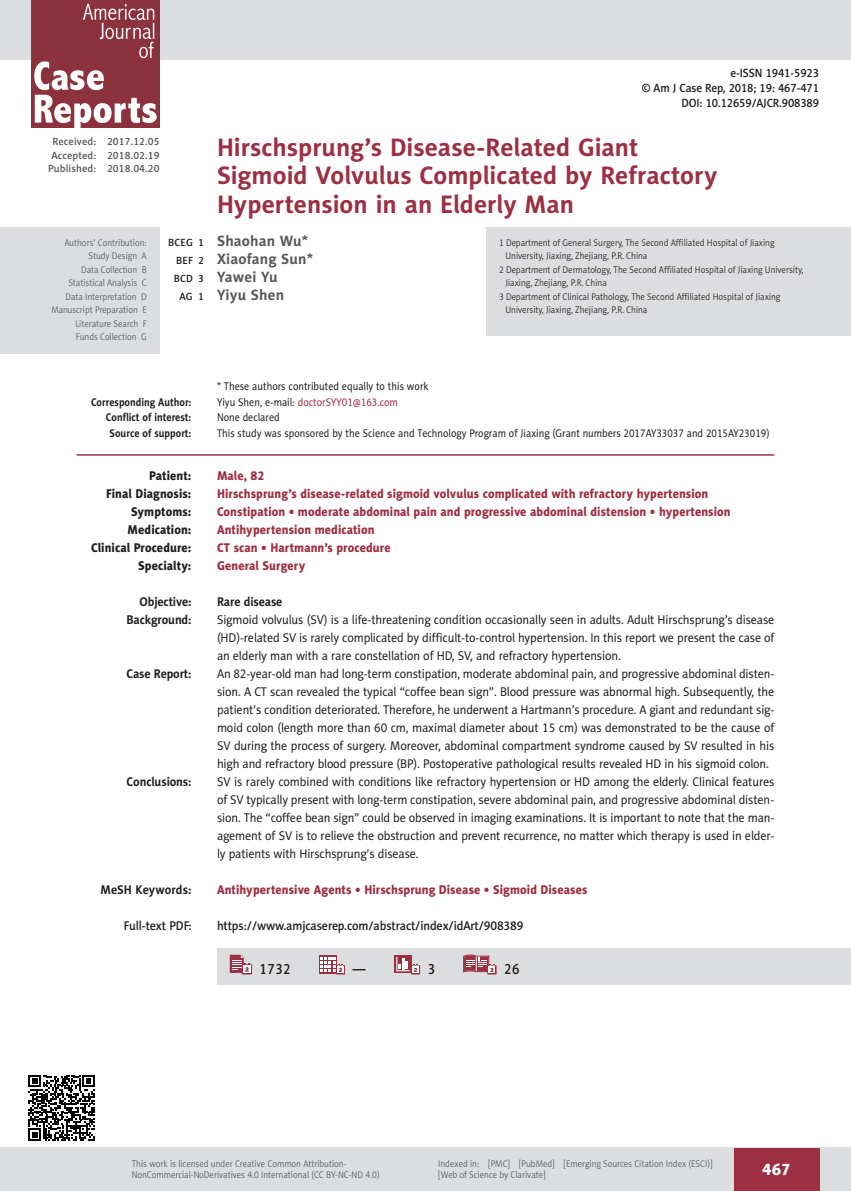
<style>
.page{position:relative;width:851px;height:1191px;background:#fff}
.page>*{position:absolute;margin:0;border:0;box-sizing:border-box;transform-origin:0 0}
.AJCR_Tytul{font:700 25.5px/28.5px "Naomi Sans EFN";color:#9d2f42}
.t1{font:16.5px "Naomi Sans EFN Heavy";color:#fff}
.AJCR_Autorzy{font:700 15px "Naomi Sans EFN";letter-spacing:.01em;color:#57585a}
.AJCR_dane{font:15px "Naomi Sans EFN Medium";letter-spacing:.03em;color:#231f20;scale:.9 1}
.AJCR_Summary_body{font:12.75px/18px "Naomi Sans EFN";letter-spacing:-.01em;color:#231f20;text-align:justify;scale:.95 1}
.AJCR_keywords{font:12.75px "Naomi Sans EFN Heavy";letter-spacing:.005em;color:#9d2f42;scale:.95 1}
.AJCR_keywords-2{font:12.75px "Naomi Sans EFN Heavy";letter-spacing:.005em;color:#231f20;scale:.95 1}
.AJCR_full_text_pdf{font:12.75px "Naomi Sans EFN Medium";letter-spacing:-.01em;color:#231f20;scale:.95 1}
.AJCR_Summary_body-2{font:700 12.75px "Naomi Sans EFN";letter-spacing:-.01em;color:#231f20;scale:.95 1}
.AJCR_keywords-3{font:700 12.75px "Naomi Sans EFN";letter-spacing:.005em;color:#231f20;scale:.95 1}
.AJCR_full_text_pdf-2{font:12px "Naomi Sans EFN Medium";letter-spacing:-.01em;color:#231f20;scale:.95 1}
.AJCR_Adres{font:11.25px "Naomi Sans EFN";color:#231f20;scale:.9 1}
.AJCR_Adres-2{font:700 11.25px "Naomi Sans EFN";color:#231f20;scale:.9 1}
.AJCR_Summary_body-3{font:11.25px "Naomi Sans EFN";color:#231f20;scale:.9 1}
.AJCR_Adres-3{font:11.25px "Naomi Sans EFN";color:#9d2f42;scale:.9 1}
.t2{font:10.5px "Naomi Sans EFN Medium";letter-spacing:.01em;color:#57585a}
.t3{font:9.75px/11.2px "Naomi Sans EFN Light";color:#57585a;scale:.9 1}
.AJCR_Afiliacja{font:9.75px/13.5px "Naomi Sans EFN Light";color:#231f20;scale:.9 1}
.s1{font-family:"Naomi Sans EFN Medium";font-weight:400;font-size:10.5px;color:#231f20}
.s2{color:#231f20}
</style>
<div class="page">
<div style="left:217px;top:948px;width:633px;height:36px;background:#dcdddf"></div>
<svg style="left:230px;top:954px;width:22px;height:20px"></svg>
<div style="left:319px;top:955px;width:17px;height:18px;background:#9d2f42"></div>
<svg style="left:320px;top:956px;width:25px;height:18px"></svg>
<div style="left:394px;top:955px;width:18px;height:18px;background:#9d2f42"></div>
<svg style="left:396px;top:957px;width:24px;height:17px"></svg>
<svg style="left:463px;top:954px;width:33px;height:20px"></svg>
<hr style="left:77px;top:454px;width:697px;height:2px;background:#9d2f42">
<div style="left:0;top:228px;width:159px;height:126px;background:#dcdddf"></div>
<div style="left:486px;top:228px;width:364px;height:108px;background:#dcdddf"></div>
<svg style="left:28px;top:1075px;width:67px;height:66px"></svg>
<div style="left:0;top:1148px;width:850px;height:43px;background:#dcdddf"></div>
<div style="left:733px;top:1147px;width:86px;height:43px;background:#9d2f42"></div>
<div style="left:0;top:0;width:850px;height:60px;background:#dcdddf"></div>
<img style="left:32px;top:0;width:127px;height:127px">
<p class="AJCR_full_text_pdf-2" style="left:730px;top:66px;width:95px">e-ISSN 1941-5923</p>
<p class="AJCR_full_text_pdf-2" style="left:641px;top:81px;width:188px">© Am J Case Rep, 2018; 19: 467-471</p>
<p class="AJCR_full_text_pdf-2" style="left:681px;top:96px;width:146px">DOI: 10.12659/AJCR.908389</p>
<p class="t2" style="left:52px;top:136px;width:109px">Received: 2017.12.05</p>
<p class="t2" style="left:51px;top:149px;width:110px">Accepted: 2018.02.19</p>
<p class="t2" style="left:48px;top:163px;width:113px">Published: 2018.04.20</p>
<p class="t3" style="left:64px;top:237px;width:93px">Authors’ Contribution:</p>
<p class="t3" style="left:88px;top:250px;width:66px">Study Design A</p>
<p class="t3" style="left:81px;top:264px;width:74px">Data Collection B</p>
<p class="t3" style="left:68px;top:277px;width:89px">Statistical Analysis C</p>
<p class="t3" style="left:65px;top:291px;width:92px">Data Interpretation D</p>
<p class="t3" style="left:51px;top:304px;width:107px">Manuscript Preparation E</p>
<p class="t3" style="left:75px;top:318px;width:81px">Literature Search F</p>
<p class="t3" style="left:76px;top:331px;width:80px">Funds Collection G</p>
<p class="AJCR_Tytul" style="left:217px;top:133px;width:502px">Hirschsprung’s Disease-Related Giant<br>Sigmoid Volvulus Complicated by Refractory<br>Hypertension in an Elderly Man</p>
<p class="AJCR_Autorzy" style="left:168px;top:232px;width:141px"><span class="s1">BCEG 1</span> Shaohan Wu*</p>
<p class="AJCR_Autorzy" style="left:176px;top:250px;width:138px"><span class="s1">BEF 2</span> Xiaofang Sun*</p>
<p class="AJCR_Autorzy" style="left:174px;top:268px;width:105px"><span class="s1">BCD 3</span> Yawei Yu</p>
<p class="AJCR_Autorzy" style="left:179px;top:286px;width:106px"><span class="s1">AG 1</span> Yiyu Shen</p>
<p class="AJCR_Afiliacja" style="left:505px;top:236px;width:300px;text-indent:-6px">1 Department of General Surgery, The Second Affiliated Hospital of Jiaxing<br>University, Jiaxing, Zhejiang, P.R. China</p>
<p class="AJCR_Afiliacja" style="left:505px;top:263px;width:332px;text-indent:-6px">2 Department of Dermatology, The Second Affiliated Hospital of Jiaxing University,<br>Jiaxing, Zhejiang, P.R. China</p>
<p class="AJCR_Afiliacja" style="left:505px;top:290px;width:307px;text-indent:-6px">3 Department of Clinical Pathology, The Second Affiliated Hospital of Jiaxing<br>University, Jiaxing, Zhejiang, P.R. China</p>
<p class="AJCR_Summary_body-3" style="left:217px;top:379px;width:236px">* These authors contributed equally to this work</p>
<p class="AJCR_Adres-2" style="left:91px;top:395px;width:113px">Corresponding Author:</p>
<p class="AJCR_Adres-3" style="left:217px;top:395px;width:202px"><span class="s2">Yiyu Shen, e-mail:</span> doctorSYY01@163.com</p>
<p class="AJCR_Adres-2" style="left:106px;top:411px;width:97px">Conflict of interest:</p>
<p class="AJCR_Adres" style="left:217px;top:411px;width:71px">None declared</p>
<p class="AJCR_Adres-2" style="left:110px;top:427px;width:92px">Source of support:</p>
<p class="AJCR_Adres" style="left:217px;top:427px;width:615px">This study was sponsored by the Science and Technology Program of Jiaxing (Grant numbers 2017AY33037 and 2015AY23019)</p>
<p class="AJCR_keywords-2" style="left:149px;top:468px;width:46px">Patient:</p>
<p class="AJCR_keywords" style="left:217px;top:468px;width:51px">Male, 82</p>
<p class="AJCR_keywords-2" style="left:106px;top:486px;width:91px">Final Diagnosis:</p>
<p class="AJCR_keywords" style="left:217px;top:486px;width:518px">Hirschsprung’s disease-related sigmoid volvulus complicated with refractory hypertension</p>
<p class="AJCR_keywords-2" style="left:131px;top:504px;width:65px">Symptoms:</p>
<p class="AJCR_keywords" style="left:217px;top:504px;width:542px">Constipation • moderate abdominal pain and progressive abdominal distension • hypertension</p>
<p class="AJCR_keywords-2" style="left:128px;top:522px;width:69px">Medication:</p>
<p class="AJCR_keywords" style="left:217px;top:522px;width:167px">Antihypertension medication</p>
<p class="AJCR_keywords-2" style="left:91px;top:540px;width:107px">Clinical Procedure:</p>
<p class="AJCR_keywords" style="left:217px;top:540px;width:184px">CT scan • Hartmann’s procedure</p>
<p class="AJCR_keywords-2" style="left:138px;top:558px;width:58px">Specialty:</p>
<p class="AJCR_keywords" style="left:217px;top:558px;width:94px">General Surgery</p>
<p class="AJCR_Summary_body-2" style="left:139px;top:594px;width:56px">Objective:</p>
<p class="AJCR_Summary_body-2" style="left:217px;top:594px;width:70px">Rare disease</p>
<p class="AJCR_Summary_body-2" style="left:126px;top:612px;width:70px">Background:</p>
<p class="AJCR_Summary_body" style="left:217px;top:611px;width:588px">Sigmoid volvulus (SV) is a life-threatening condition occasionally seen in adults. Adult Hirschsprung’s disease (HD)-related SV is rarely complicated by difficult-to-control hypertension. In this report we present the case of an elderly man with a rare constellation of HD, SV, and refractory hypertension.</p>
<p class="AJCR_Summary_body-2" style="left:126px;top:666px;width:70px">Case Report:</p>
<p class="AJCR_Summary_body" style="left:217px;top:665px;width:588px">An 82-year-old man had long-term constipation, moderate abdominal pain, and progressive abdominal disten&shy;sion. A CT scan revealed the typical “coffee bean sign”. Blood pressure was abnormal high. Subsequently, the patient’s condition deteriorated. Therefore, he underwent a Hartmann’s procedure. A giant and redundant sig&shy;moid colon (length more than 60 cm, maximal diameter about 15 cm) was demonstrated to be the cause of SV during the process of surgery. Moreover, abdominal compartment syndrome caused by SV resulted in his high and refractory blood pressure (BP). Postoperative pathological results revealed HD in his sigmoid colon.</p>
<p class="AJCR_Summary_body-2" style="left:127px;top:774px;width:70px">Conclusions:</p>
<p class="AJCR_Summary_body" style="left:217px;top:773px;width:588px">SV is rarely combined with conditions like refractory hypertension or HD among the elderly. Clinical features of SV typically present with long-term constipation, severe abdominal pain, and progressive abdominal disten&shy;sion. The “coffee bean sign” could be observed in imaging examinations. It is important to note that the man&shy;agement of SV is to relieve the obstruction and prevent recurrence, no matter which therapy is used in elder&shy;ly patients with Hirschsprung’s disease.</p>
<p class="AJCR_keywords-3" style="left:100px;top:882px;width:97px">MeSH Keywords:</p>
<p class="AJCR_keywords" style="left:217px;top:882px;width:391px">Antihypertensive Agents • Hirschsprung Disease • Sigmoid Diseases</p>
<p class="AJCR_full_text_pdf" style="left:124px;top:918px;width:73px">Full-text PDF:</p>
<p class="AJCR_full_text_pdf" style="left:217px;top:918px;width:324px">https://www.amjcaserep.com/abstract/index/idArt/908389</p>
<p class="AJCR_dane" style="left:259px;top:960px;width:36px">1732</p>
<p class="AJCR_dane" style="left:352px;top:960px;width:16px">—</p>
<p class="AJCR_dane" style="left:427px;top:960px;width:10px">3</p>
<p class="AJCR_dane" style="left:504px;top:960px;width:19px">26</p>
<p class="t3" style="left:132px;top:1158px;width:277px">This work is licensed under Creative Common Attribution-<br>NonCommercial-NoDerivatives 4.0 International (CC BY-NC-ND 4.0)</p>
<p class="t3" style="left:438px;top:1158px;width:306px">Indexed in: [PMC] [PubMed] [Emerging Sources Citation Index (ESCI)] [Web of Science by Clarivate]</p>
<p class="t1" style="left:762px;top:1159px;width:30px">467</p>
</div>
